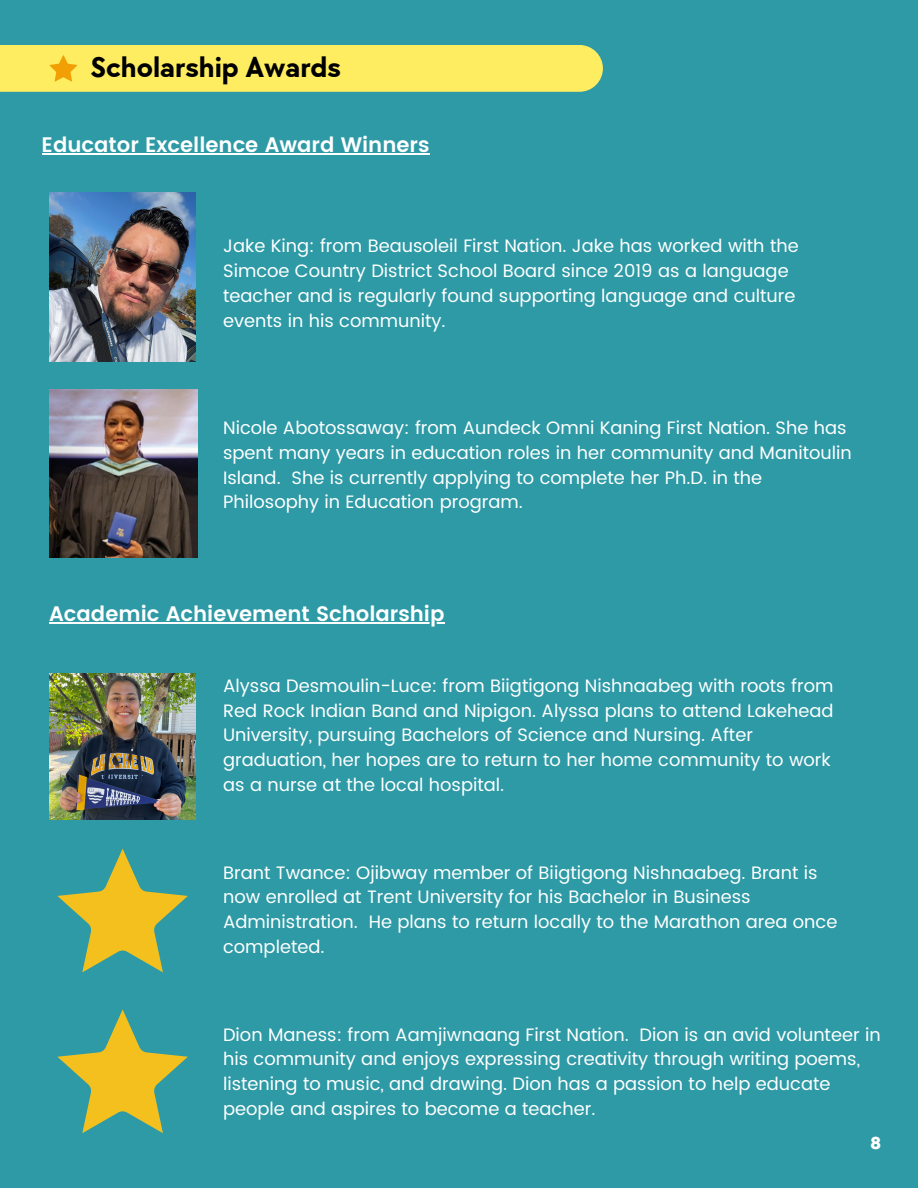
<style>
.page{position:relative;width:918px;height:1188px;background:#2d9aa6}
.page>*{position:absolute;margin:0;border:0;box-sizing:border-box;transform-origin:0 0}
.t1{font:700 29.4px "TT Chocolates";color:#000}
.t2{font:600 21px "Poppins";color:#fff}
.t3{font:18px/24.8px "Poppins";color:#fff}
.t4{font:800 18px "TT Chocolates";color:#fff}
</style>
<div class="page">
<div style="left:0;top:45px;width:603px;height:47px;background:#feed60"></div>
<svg style="left:50px;top:55px;width:27px;height:26px"></svg>
<img style="left:50px;top:193px;width:146px;height:169px">
<img style="left:50px;top:673px;width:146px;height:147px">
<img style="left:50px;top:389px;width:147px;height:168px">
<svg style="left:57px;top:849px;width:131px;height:123px"></svg>
<hr style="left:42px;top:153px;width:388px;height:1px;background:#fff">
<hr style="left:49px;top:622px;width:396px;height:1px;background:#fff">
<svg style="left:57px;top:1009px;width:131px;height:124px"></svg>
<p class="t1" style="left:91px;top:50px;width:252px">Scholarship Awards</p>
<p class="t2" style="left:42px;top:132px;width:389px">Educator Excellence Award Winners</p>
<p class="t3" style="left:223px;top:234px;width:577px">Jake King: from Beausoleil First Nation. Jake has worked with the Simcoe Country District School Board since 2019 as a language teacher and is regularly found supporting language and culture events in his community.</p>
<p class="t3" style="left:223px;top:416px;width:630px">Nicole Abotossaway: from Aundeck Omni Kaning First Nation. She has spent many years in education roles in her community and Manitoulin Island. She is currently applying to complete her Ph.D. in the Philosophy in Education program.</p>
<p class="t2" style="left:49px;top:602px;width:397px">Academic Achievement Scholarship</p>
<p class="t3" style="left:223px;top:673px;width:612px">Alyssa Desmoulin-Luce: from Biigtigong Nishnaabeg with roots from Red Rock Indian Band and Nipigon. Alyssa plans to attend Lakehead University, pursuing Bachelors of Science and Nursing. After graduation, her hopes are to return to her home community to work as a nurse at the local hospital.</p>
<p class="t3" style="left:223px;top:860px;width:616px">Brant Twance: Ojibway member of Biigtigong Nishnaabeg. Brant is now enrolled at Trent University for his Bachelor in Business Administration. He plans to return locally to the Marathon area once completed.</p>
<p class="t3" style="left:223px;top:1022px;width:659px">Dion Maness: from Aamjiwnaang First Nation. Dion is an avid volunteer in his community and enjoys expressing creativity through writing poems, listening to music, and drawing. Dion has a passion to help educate people and aspires to become a teacher.</p>
<p class="t4" style="left:871px;top:1133px;width:12px">8</p>
</div>
